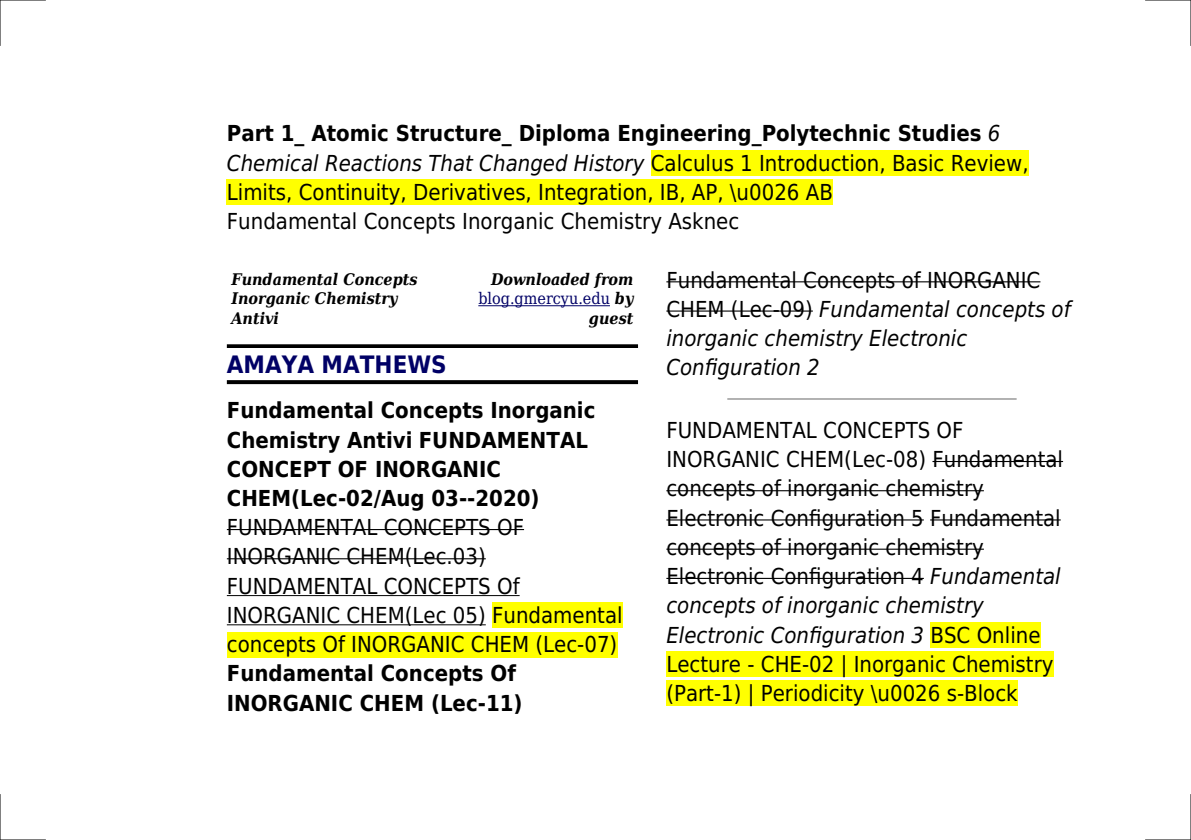
<style>
.page{position:relative;width:1191px;height:840px;background:#fff}
.page>*{position:absolute;margin:0;border:0;box-sizing:border-box;transform-origin:0 0}
.t1{font:700 24px "DejaVu Sans Condensed";color:#006}
.t2{font:22px/29.2px "DejaVu Sans Condensed";color:#000}
.t3{font:700 22px/29.2px "DejaVu Sans Condensed";color:#000}
.t4{font:italic 22px/29.2px "DejaVu Sans Condensed";color:#000}
.t5{font:italic 700 16px/19.2px "DejaVu Serif Condensed";color:#000}
.s1{font-weight:700}
.s2{font-style:italic}
.s3{font-weight:400;font-style:normal;color:#006}
.s4{font-style:normal}
</style>
<div class="page">
<div style="left:650px;top:150px;width:378px;height:26px;background:#ff0"></div>
<div style="left:227px;top:179px;width:606px;height:26px;background:#ff0"></div>
<hr style="left:478px;top:305px;width:132px;height:1px;background:#006">
<svg style="left:227px;top:344px;width:411px;height:4px;background:#121212"></svg>
<svg style="left:227px;top:380px;width:411px;height:4px;background:#090909"></svg>
<hr style="left:227px;top:528px;width:297px;height:2px;background:#000">
<hr style="left:227px;top:558px;width:259px;height:1px;background:#000">
<hr style="left:227px;top:594px;width:292px;height:1px;background:#000">
<hr style="left:227px;top:624px;width:259px;height:1px;background:#000">
<div style="left:492px;top:602px;width:130px;height:25px;background:#ff0"></div>
<div style="left:227px;top:631px;width:390px;height:26px;background:#ff0"></div>
<hr style="left:666px;top:281px;width:374px;height:1px;background:#000">
<hr style="left:666px;top:310px;width:147px;height:1px;background:#000">
<hr style="left:728px;top:398px;width:288px;height:1px;background:#999">
<hr style="left:932px;top:460px;width:131px;height:2px;background:#000">
<hr style="left:666px;top:490px;width:318px;height:1px;background:#000">
<hr style="left:666px;top:519px;width:258px;height:1px;background:#000">
<hr style="left:930px;top:519px;width:130px;height:1px;background:#000">
<hr style="left:666px;top:548px;width:318px;height:1px;background:#000">
<hr style="left:666px;top:577px;width:258px;height:1px;background:#000">
<div style="left:930px;top:621px;width:110px;height:26px;background:#ff0"></div>
<div style="left:666px;top:651px;width:387px;height:25px;background:#ff0"></div>
<div style="left:666px;top:680px;width:351px;height:25px;background:#ff0"></div>
<hr style="left:0;top:0;width:45px;height:1px;background:#000">
<hr style="left:1145px;top:0;width:46px;height:1px;background:#000">
<hr style="left:0;top:839px;width:45px;height:1px;background:#000">
<hr style="left:1145px;top:839px;width:46px;height:1px;background:#000">
<hr style="left:0;top:0;width:1px;height:45px;background:#000">
<hr style="left:0;top:794px;width:1px;height:45px;background:#000">
<hr style="left:1190px;top:0;width:1px;height:45px;background:#000">
<hr style="left:1190px;top:794px;width:1px;height:45px;background:#000">
<p class="t2" style="left:227px;top:119px;width:803px"><span class="s1">Part 1_ Atomic Structure_ Diploma Engineering_Polytechnic Studies</span> <span class="s2">6<br>Chemical Reactions That Changed History</span> Calculus 1 Introduction, Basic Review, Limits, Continuity, Derivatives, Integration, IB, AP, \u0026 AB<br>Fundamental Concepts Inorganic Chemistry Asknec</p>
<p class="t5" style="left:231px;top:270px;width:188px">Fundamental Concepts<br>Inorganic Chemistry<br>Antivi</p>
<p class="t5" style="left:478px;top:270px;width:157px;text-align:right">Downloaded from <span class="s3">blog.gmercyu.edu</span> by guest</p>
<p class="t1" style="left:227px;top:350px;width:221px">AMAYA MATHEWS</p>
<p class="t3" style="left:227px;top:396px;width:370px">Fundamental Concepts Inorganic<br>Chemistry Antivi FUNDAMENTAL<br>CONCEPT OF INORGANIC<br>CHEM(Lec-02/Aug 03--2020)</p>
<p class="t2" style="left:227px;top:512px;width:397px">FUNDAMENTAL CONCEPTS OF<br>INORGANIC CHEM(Lec.03)<br>FUNDAMENTAL CONCEPTS Of<br>INORGANIC CHEM(Lec 05) Fundamental concepts Of INORGANIC CHEM (Lec-07)</p>
<p class="t3" style="left:227px;top:658px;width:297px">Fundamental Concepts Of<br>INORGANIC CHEM (Lec-11)</p>
<p class="t4" style="left:666px;top:265px;width:406px"><span class="s4">Fundamental Concepts of INORGANIC<br>CHEM (Lec-09)</span> Fundamental concepts of inorganic chemistry Electronic<br>Configuration 2</p>
<p class="t2" style="left:666px;top:415px;width:398px">FUNDAMENTAL CONCEPTS OF INORGANIC CHEM(Lec-08) Fundamental concepts of inorganic chemistry Electronic Configuration 5 Fundamental concepts of inorganic chemistry Electronic Configuration 4 <span class="s2">Fundamental concepts of inorganic chemistry Electronic Configuration 3</span> BSC Online Lecture - CHE-02 | Inorganic Chemistry (Part-1) | Periodicity \u0026 s-Block</p>
</div>
